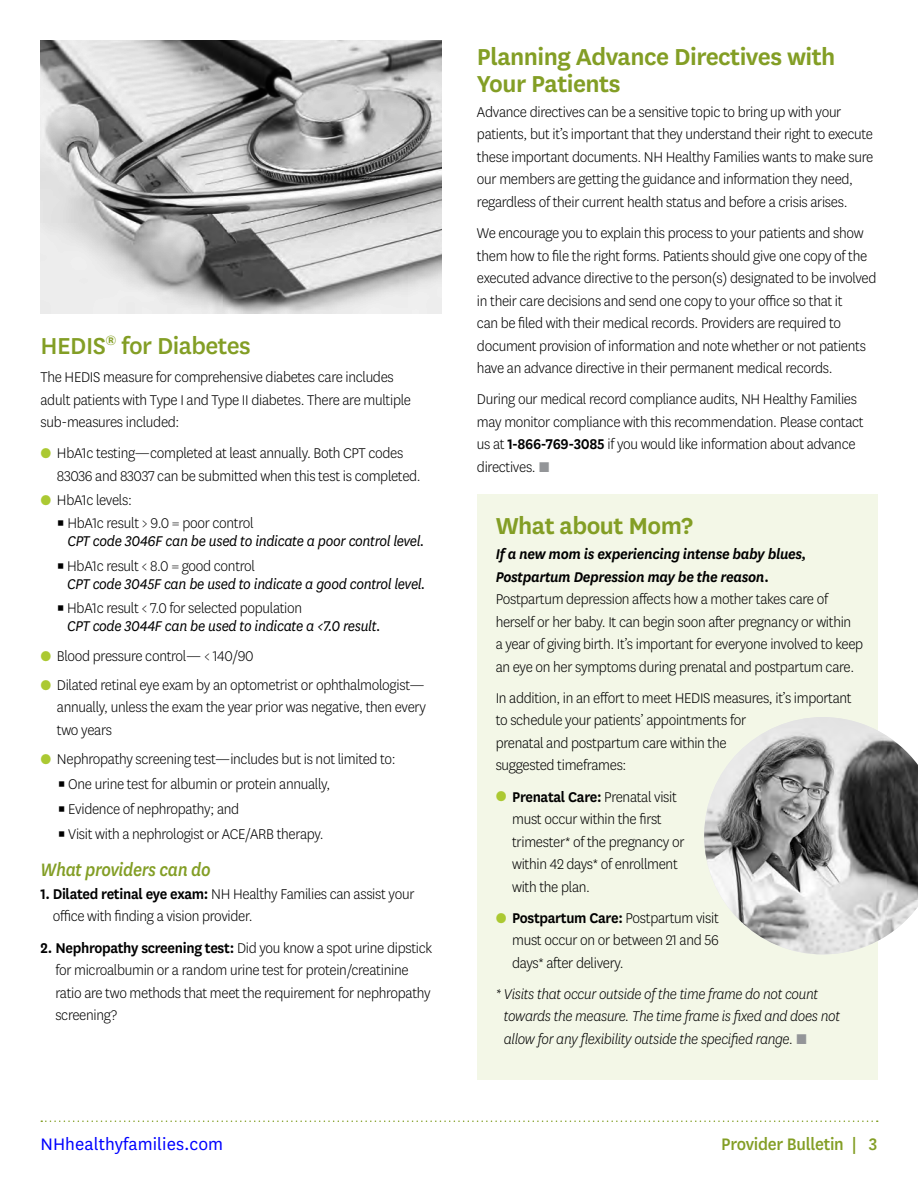
<style>
.page{position:relative;width:918px;height:1188px;background:#fff}
.page>*{position:absolute;margin:0;border:0;box-sizing:border-box;transform-origin:0 0}
.t1{font:600 27px/27px "National";letter-spacing:-.02em;color:#839e25}
.t2{font:500 27px "National";letter-spacing:-.02em;color:#839e25}
.t3{font:italic 500 21px "National";letter-spacing:-.02em;color:#839e25;scale:.9 1}
.t4{font:19.5px "National";letter-spacing:.005em;color:#00f}
.t5{font:500 19.5px "National";letter-spacing:-.015em;color:#839e25;scale:.95 1}
.t6{font:300 16.5px/22.5px "National";letter-spacing:-.02em;color:#000;scale:.95 1}
.t7{font:italic 16.5px/18px "National";letter-spacing:-.02em;color:#000;scale:.95 1}
.t8{font:italic 300 16.5px/22.5px "National";letter-spacing:-.02em;color:#000;scale:.95 1}
.t9{font:italic 600 16.5px/22.5px "National";letter-spacing:-.02em;color:#000;scale:.95 1}
.s1{font-weight:700;font-style:italic;color:#abc932}
.s2{font-weight:300;font-style:normal}
.s3{font-weight:600}
.s4{font-weight:700;font-style:italic;color:#939598}
.s5{font-weight:700;color:#939598}
</style>
<div class="page">
<svg style="left:41px;top:1120px;width:837px;height:2px"></svg>
<svg style="left:40px;top:40px;width:401px;height:273px;background:#b0b0b0"></svg>
<div style="left:477px;top:495px;width:401px;height:585px;background:#f3f7e7"></div>
<img style="left:704px;top:717px;width:214px;height:237px">
<h2 class="t2" style="left:40px;top:328px;width:212px">HEDIS<sup>®</sup> for Diabetes</h2>
<p class="t6" style="left:40px;top:365px;width:392px">The HEDIS measure for comprehensive diabetes care includes adult patients with Type I and Type II diabetes. There are multiple sub-measures included:</p>
<p class="t6" style="left:57px;top:441px;width:385px;text-indent:-16px"><span class="s1">●</span> HbA1c testing—completed at least annually. Both CPT codes<br>83036 and 83037 can be submitted when this test is completed.</p>
<p class="t6" style="left:40px;top:489px;width:98px"><span class="s1">●</span> HbA1c levels:</p>
<p class="t7" style="left:67px;top:513px;width:377px;text-indent:-11px"><span class="s2">▪ HbA1c result &gt; 9.0 = poor control<br></span>CPT code 3046F can be used to indicate a poor control level.</p>
<p class="t7" style="left:67px;top:556px;width:379px;text-indent:-11px"><span class="s2">▪ HbA1c result &lt; 8.0 = good control<br></span>CPT code 3045F can be used to indicate a good control level.</p>
<p class="t7" style="left:67px;top:599px;width:332px;text-indent:-11px"><span class="s2">▪ HbA1c result &lt; 7.0 for selected population<br></span>CPT code 3044F can be used to indicate a &lt;7.0 result.</p>
<p class="t6" style="left:41px;top:644px;width:226px"><span class="s1">●</span> Blood pressure control— &lt; 140/90</p>
<p class="t6" style="left:57px;top:673px;width:390px;text-align:justify;text-indent:-16px"><span class="s1">●</span> Dilated retinal eye exam by an optometrist or ophthalmologist— annually, unless the exam the year prior was negative, then every two years</p>
<p class="t6" style="left:41px;top:747px;width:375px"><span class="s1">●</span> Nephropathy screening test—includes but is not limited to:</p>
<p class="t6" style="left:58px;top:772px;width:289px">▪ One urine test for albumin or protein annually,</p>
<p class="t6" style="left:58px;top:797px;width:193px">▪ Evidence of nephropathy; and</p>
<p class="t6" style="left:58px;top:822px;width:281px">▪ Visit with a nephrologist or ACE/ARB therapy.</p>
<h3 class="t3" style="left:40px;top:856px;width:191px">What providers can do</h3>
<p class="t6" style="left:53px;top:882px;width:382px;text-indent:-12px"><span class="s3">1. Dilated retinal eye exam:</span> NH Healthy Families can assist your office with finding a vision provider.</p>
<p class="t6" style="left:55px;top:936px;width:398px;text-indent:-15px"><span class="s3">2. Nephropathy screening test:</span> Did you know a spot urine dipstick for microalbumin or a random urine test for protein/creatinine ratio are two methods that meet the requirement for nephropathy screening?</p>
<h2 class="t1" style="left:477px;top:42px;width:360px">Planning Advance Directives with<br>Your Patients</h2>
<p class="t6" style="left:477px;top:100px;width:419px">Advance directives can be a sensitive topic to bring up with your patients, but it’s important that they understand their right to execute these important documents. NH Healthy Families wants to make sure our members are getting the guidance and information they need, regardless of their current health status and before a crisis arises.</p>
<p class="t6" style="left:477px;top:221px;width:422px">We encourage you to explain this process to your patients and show them how to file the right forms. Patients should give one copy of the executed advance directive to the person(s) designated to be involved in their care decisions and send one copy to your office so that it<br>can be filed with their medical records. Providers are required to document provision of information and note whether or not patients have an advance directive in their permanent medical records.</p>
<p class="t6" style="left:477px;top:387px;width:409px">During our medical record compliance audits, NH Healthy Families may monitor compliance with this recommendation. Please contact us at <span class="s3">1-866-769-3085</span> if you would like information about advance directives. <span class="s4">■</span></p>
<h2 class="t1" style="left:496px;top:511px;width:199px">What about Mom?</h2>
<p class="t9" style="left:496px;top:542px;width:329px">If a new mom is experiencing intense baby blues,<br>Postpartum Depression may be the reason.</p>
<p class="t6" style="left:496px;top:587px;width:388px">Postpartum depression affects how a mother takes care of herself or her baby. It can begin soon after pregnancy or within<br>a year of giving birth. It’s important for everyone involved to keep an eye on her symptoms during prenatal and postpartum care.</p>
<p class="t6" style="left:496px;top:686px;width:376px">In addition, in an effort to meet HEDIS measures, it’s important to schedule your patients’ appointments for<br>prenatal and postpartum care within the<br>suggested timeframes:</p>
<p class="t6" style="left:512px;top:785px;width:183px;text-indent:-16px"><span class="s1">●</span> <span class="s3">Prenatal Care:</span> Prenatal visit must occur within the first trimester* of the pregnancy or within 42 days* of enrollment with the plan.</p>
<p class="t6" style="left:512px;top:906px;width:219px;text-align:justify;text-indent:-16px"><span class="s1">●</span> <span class="s3">Postpartum Care:</span> Postpartum visit must occur on or between 21 and 56 days* after delivery.</p>
<p class="t8" style="left:504px;top:982px;width:355px;text-indent:-8px">* Visits that occur outside of the time frame do not count towards the measure. The time frame is fixed and does not allow for any flexibility outside the specified range. <span class="s5">■</span></p>
<p class="t4" style="left:40px;top:1132px;width:184px">NHhealthyfamilies.com</p>
<p class="t5" style="left:721px;top:1131px;width:166px">Provider Bulletin | 3</p>
</div>
